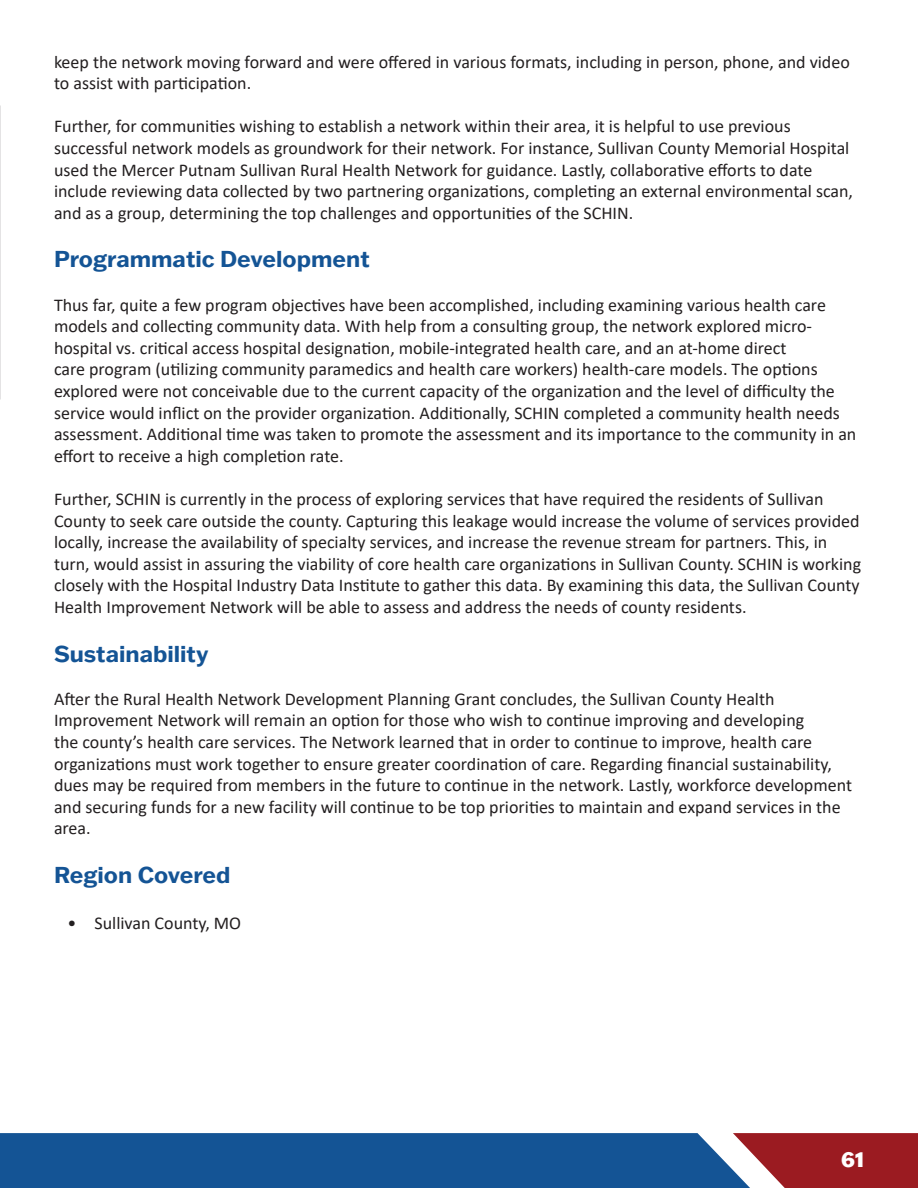
<style>
.page{position:relative;width:918px;height:1188px;background:#fff}
.page>*{position:absolute;margin:0;border:0;box-sizing:border-box;transform-origin:0 0}
.Body{font:700 22.5px "Franklin Gothic ATF";color:#145495}
.t1{font:800 21px "Franklin Gothic ATF";color:#fff}
.Body-2{font:18px/21.6px "Calibri";color:#231f20}
</style>
<div class="page">
<svg style="left:0;top:1133px;width:918px;height:55px;background:#345185"></svg>
<p class="Body-2" style="left:54px;top:50px;width:797px">keep the network moving forward and were offered in various formats, including in person, phone, and video to assist with participation.</p>
<p class="Body-2" style="left:54px;top:115px;width:801px">Further, for communities wishing to establish a network within their area, it is helpful to use previous successful network models as groundwork for their network. For instance, Sullivan County Memorial Hospital used the Mercer Putnam Sullivan Rural Health Network for guidance. Lastly, collaborative efforts to date include reviewing data collected by two partnering organizations, completing an external environmental scan, and as a group, determining the top challenges and opportunities of the SCHIN.</p>
<p class="Body" style="left:54px;top:244px;width:317px">Programmatic Development</p>
<p class="Body-2" style="left:54px;top:293px;width:804px">Thus far, quite a few program objectives have been accomplished, including examining various health care models and collecting community data. With help from a consulting group, the network explored micro&shy;hospital vs. critical access hospital designation, mobile-integrated health care, and an at-home direct<br>care program (utilizing community paramedics and health care workers) health-care models. The options explored were not conceivable due to the current capacity of the organization and the level of difficulty the service would inflict on the provider organization. Additionally, SCHIN completed a community health needs assessment. Additional time was taken to promote the assessment and its importance to the community in an effort to receive a high completion rate.</p>
<p class="Body-2" style="left:54px;top:488px;width:809px">Further, SCHIN is currently in the process of exploring services that have required the residents of Sullivan County to seek care outside the county. Capturing this leakage would increase the volume of services provided locally, increase the availability of specialty services, and increase the revenue stream for partners. This, in turn, would assist in assuring the viability of core health care organizations in Sullivan County. SCHIN is working closely with the Hospital Industry Data Institute to gather this data. By examining this data, the Sullivan County Health Improvement Network will be able to assess and address the needs of county residents.</p>
<h2 class="Body" style="left:54px;top:638px;width:156px">Sustainability</h2>
<p class="Body-2" style="left:54px;top:687px;width:800px">After the Rural Health Network Development Planning Grant concludes, the Sullivan County Health Improvement Network will remain an option for those who wish to continue improving and developing<br>the county’s health care services. The Network learned that in order to continue to improve, health care organizations must work together to ensure greater coordination of care. Regarding financial sustainability, dues may be required from members in the future to continue in the network. Lastly, workforce development and securing funds for a new facility will continue to be top priorities to maintain and expand services in the area.</p>
<h2 class="Body" style="left:54px;top:860px;width:178px">Region Covered</h2>
<p class="Body-2" style="left:68px;top:912px;width:175px">• Sullivan County, MO</p>
<p class="t1" style="left:841px;top:1145px;width:24px">61</p>
</div>
